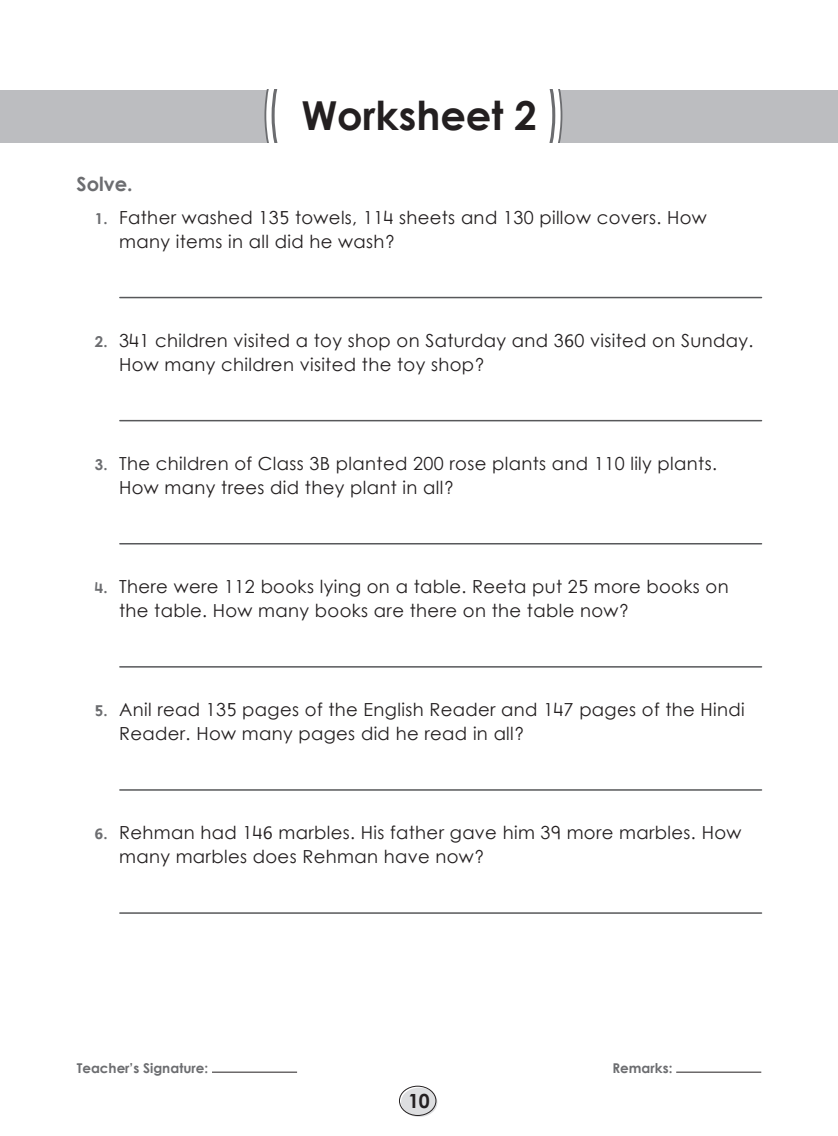
<style>
.page{position:relative;width:838px;height:1136px;background:#fff}
.page>*{position:absolute;margin:0;border:0;box-sizing:border-box;transform-origin:0 0}
.Rubric{font:39.9px "Century Gothic Bold New";color:#231f20}
.Rubric-2{font:19.5px "Century Gothic Bold New";color:#6c6d70}
.t1{font:19.5px "Century Gothic Bold New";color:#231f20}
.Sub_rubric{font:18px/24px "Century Gothic Regular New";letter-spacing:.02em;color:#231f20}
.t2{font:13.5px "Century Gothic Bold New";color:#6c6d70}
.s1{font-family:"Century Gothic Bold New";font-size:15px;color:#6c6d70}
</style>
<div class="page">
<hr style="left:212px;top:1071px;width:85px;height:1px;background:#231f20">
<hr style="left:676px;top:1071px;width:85px;height:1px;background:#231f20">
<div style="left:401px;top:1087px;width:36px;height:29px;background:#dddee0;border-radius:50%"></div>
<div style="left:399px;top:1085px;width:37px;height:30px;border:1px solid #231f20;border-radius:50%"></div>
<hr style="left:120px;top:297px;width:641px;height:1px;background:#57585a">
<hr style="left:120px;top:420px;width:641px;height:1px;background:#57585a">
<hr style="left:120px;top:543px;width:641px;height:1px;background:#57585a">
<hr style="left:120px;top:666px;width:641px;height:1px;background:#57585a">
<hr style="left:120px;top:789px;width:641px;height:1px;background:#57585a">
<hr style="left:120px;top:912px;width:641px;height:1px;background:#57585a">
<div style="left:0;top:90px;width:838px;height:52px;background:#bcbdc0"></div>
<div style="left:264px;top:90px;width:298px;height:52px;background:#fff"></div>
<p class="Rubric" style="left:301px;top:85px;width:237px">Worksheet 2</p>
<p class="Rubric-2" style="left:77px;top:169px;width:58px">Solve.</p>
<p class="Sub_rubric" style="left:119px;top:205px;width:589px;text-indent:-24px"><span class="s1">1.</span> Father washed 135 towels, 114 sheets and 130 pillow covers. How many items in all did he wash?</p>
<p class="Sub_rubric" style="left:119px;top:328px;width:636px;text-indent:-24px"><span class="s1">2.</span> 341 children visited a toy shop on Saturday and 360 visited on Sunday.<br>How many children visited the toy shop?</p>
<p class="Sub_rubric" style="left:119px;top:451px;width:599px;text-indent:-24px"><span class="s1">3.</span> The children of Class 3B planted 200 rose plants and 110 lily plants.<br>How many trees did they plant in all?</p>
<p class="Sub_rubric" style="left:119px;top:574px;width:611px;text-indent:-24px"><span class="s1">4.</span> There were 112 books lying on a table. Reeta put 25 more books on the table. How many books are there on the table now?</p>
<p class="Sub_rubric" style="left:119px;top:697px;width:627px;text-indent:-24px"><span class="s1">5.</span> Anil read 135 pages of the English Reader and 147 pages of the Hindi<br>Reader. How many pages did he read in all?</p>
<p class="Sub_rubric" style="left:119px;top:820px;width:624px;text-indent:-24px"><span class="s1">6.</span> Rehman had 146 marbles. His father gave him 39 more marbles. How many marbles does Rehman have now?</p>
<p class="t2" style="left:77px;top:1057px;width:133px">Teacher’s Signature:</p>
<p class="t2" style="left:612px;top:1057px;width:61px">Remarks:</p>
<p class="t1" style="left:408px;top:1085px;width:23px">10</p>
</div>
